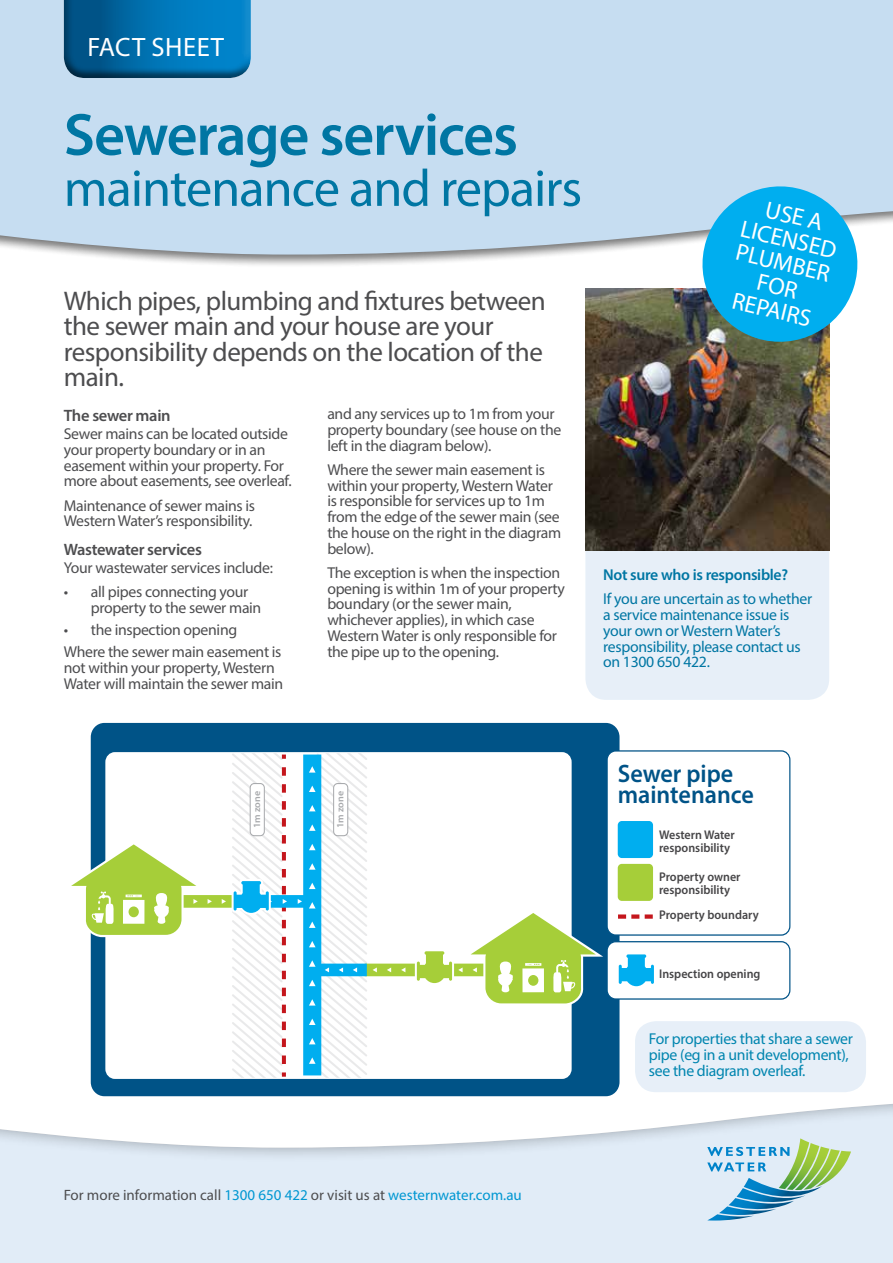
<style>
.page{position:relative;width:893px;height:1263px;background:#fff}
.page>*{position:absolute;margin:0;border:0;box-sizing:border-box;transform-origin:0 0}
.t1{font:600 60px "Myriad Pro";letter-spacing:-.02em;color:#0076a3}
.t2{font:52.5px "Myriad Pro";letter-spacing:-.02em;color:#0076a3}
.t3{font:27px/25.5px "Myriad Pro";letter-spacing:-.02em;color:#4d4d4f}
.t4{font:26.7px "Myriad Pro";letter-spacing:.02em;color:#fff}
.t5{font:600 25.35px/21.6px "Myriad Pro";color:#005387;scale:.95 1}
.t6{font:24px/48px "Myriad Pro";color:#fff;text-align:center}
.t7{font:600 16.5px "Myriad Pro";letter-spacing:-.02em;color:#4d4d4f}
.t8{font:15.75px/15.8px "Myriad Pro";letter-spacing:-.02em;color:#4d4d4f}
.t9{font:15.75px/15.8px "Myriad Pro";letter-spacing:-.02em;color:#0076a3}
.t10{font:15.75px/15.8px "Myriad Pro";letter-spacing:-.02em;color:#0085af}
.t11{font:600 15.75px "Myriad Pro";letter-spacing:-.02em;color:#0076a3}
.t12{font:15px "Myriad Pro";color:#4d4d4f}
.t13{font:600 12.6px/13.4px "Myriad Pro";color:#464547;scale:.95 1}
.t14{font:600 9.6px "Myriad Pro";color:#a7a9ac;scale:1.05 1}
.s1{color:#0097d2}
</style>
<div class="page">
<div style="left:0;top:1100px;width:893px;height:163px;background:#000;opacity:.35"></div>
<svg style="left:707px;top:1138px;width:144px;height:82px;background:#add1d0"></svg>
<div style="left:0;top:0;width:893px;height:268px;background:#000;opacity:.33"></div>
<div style="left:0;top:0;width:893px;height:255px;background:#c6ddf1"></div>
<div style="left:585px;top:529px;width:244px;height:171px;background:#e1ecf7;border-radius:21px"></div>
<img style="left:585px;top:288px;width:244px;height:263px">
<div style="left:62px;top:0;width:191px;height:79px;background:#4d4d4f;opacity:.75"></div>
<svg style="left:693px;top:177px;width:174px;height:174px;background:#45b5df"></svg>
<div style="left:91px;top:723px;width:528px;height:373px;background:#005387;border-radius:14px"></div>
<div style="left:106px;top:753px;width:465px;height:325px;background:#fff;border-radius:9px"></div>
<div style="left:105px;top:752px;width:467px;height:327px;border:2px solid #fff;border-radius:9px"></div>
<div style="left:607px;top:751px;width:183px;height:184px;background:#fff;border-radius:9px"></div>
<div style="left:606px;top:750px;width:184px;height:186px;border:1px solid #005387;border-radius:9px"></div>
<div style="left:178px;top:895px;width:87px;height:12px;background:#a6ce39"></div>
<svg style="left:222px;top:899px;width:4px;height:5px"></svg>
<svg style="left:71px;top:842px;width:141px;height:95px"></svg>
<div style="left:303px;top:754px;width:18px;height:321px;background:#00aeef"></div>
<div style="left:243px;top:895px;width:73px;height:12px;background:#00aeef"></div>
<svg style="left:298px;top:899px;width:4px;height:5px"></svg>
<div style="left:365px;top:964px;width:121px;height:12px;background:#a6ce39"></div>
<svg style="left:401px;top:968px;width:4px;height:4px"></svg>
<svg style="left:387px;top:967px;width:4px;height:5px"></svg>
<svg style="left:373px;top:967px;width:4px;height:5px"></svg>
<svg style="left:309px;top:753px;width:58px;height:325px"></svg>
<div style="left:618px;top:821px;width:35px;height:37px;background:#00aeef;border-radius:4px"></div>
<div style="left:618px;top:864px;width:35px;height:37px;background:#a6ce39;border-radius:4px"></div>
<div style="left:607px;top:942px;width:183px;height:57px;background:#fff;border-radius:9px"></div>
<div style="left:606px;top:941px;width:184px;height:59px;border:1px solid #005387;border-radius:9px"></div>
<svg style="left:618px;top:954px;width:36px;height:33px"></svg>
<svg style="left:415px;top:910px;width:188px;height:96px"></svg>
<svg style="left:232px;top:753px;width:55px;height:325px"></svg>
<div style="left:334px;top:783px;width:14px;height:53px;background:#fff;border-radius:4px"></div>
<div style="left:333px;top:783px;width:15px;height:53px;border:1px solid #a7a9ac;border-radius:4px"></div>
<div style="left:250px;top:783px;width:14px;height:53px;background:#fff;border-radius:4px"></div>
<div style="left:250px;top:783px;width:15px;height:53px;border:1px solid #a7a9ac;border-radius:4px"></div>
<div style="left:645px;top:914px;width:8px;height:5px;background:#c4161c"></div>
<div style="left:631px;top:914px;width:8px;height:5px;background:#c4161c"></div>
<div style="left:618px;top:914px;width:8px;height:5px;background:#c4161c"></div>
<div style="left:635px;top:1021px;width:231px;height:71px;background:#e1ecf7;border-radius:21px"></div>
<h3 class="t4" style="left:87px;top:31px;width:138px">FACT SHEET</h3>
<h1 class="t1" style="left:64px;top:97px;width:456px">Sewerage services</h1>
<h2 class="t2" style="left:64px;top:156px;width:520px">maintenance and repairs</h2>
<h3 class="t6" style="left:753px;top:181px;width:97px;rotate:13deg">use a plumber</h3>
<h3 class="t6" style="left:746px;top:204px;width:100px;rotate:13deg">lice nse d for</h3>
<h3 class="t3" style="left:64px;top:288px;width:484px">Which pipes, plumbing and fixtures between the sewer main and your house are your responsibility depends on the location of the main.</h3>
<p class="t7" style="left:64px;top:405px;width:108px">The sewer main</p>
<p class="t8" style="left:64px;top:426px;width:229px">Sewer mains can be located outside your property boundary or in an easement within your property. For more about easements, see overleaf.</p>
<p class="t8" style="left:64px;top:497px;width:193px">Maintenance of sewer mains is<br>Western Water’s responsibility.</p>
<p class="t7" style="left:64px;top:539px;width:140px">Wastewater services</p>
<p class="t8" style="left:64px;top:559px;width:211px">Your wastewater services include:</p>
<p class="t8" style="left:91px;top:584px;width:172px;text-indent:-27px">• all pipes connecting your property to the sewer main</p>
<p class="t8" style="left:64px;top:618px;width:219px;line-height:22.2px">• the inspection opening<br>Where the sewer main easement is</p>
<p class="t8" style="left:64px;top:659px;width:221px">not within your property, Western<br>Water will maintain the sewer main</p>
<h3 class="t6" style="left:738px;top:276px;width:80px;rotate:13deg">repai rs</h3>
<p class="t8" style="left:327px;top:406px;width:236px">and any services up to 1m from your property boundary (see house on the left in the diagram below).</p>
<p class="t8" style="left:327px;top:461px;width:235px">Where the sewer main easement is within your property, Western Water is responsible for services up to 1m from the edge of the sewer main (see the house on the right in the diagram below).</p>
<p class="t8" style="left:327px;top:564px;width:239px">The exception is when the inspection opening is within 1m of your property boundary (or the sewer main, whichever applies), in which case Western Water is only responsible for the pipe up to the opening.</p>
<p class="t11" style="left:603px;top:565px;width:186px">Not sure who is responsible?</p>
<p class="t9" style="left:603px;top:591px;width:211px">If you are uncertain as to whether a service maintenance issue is your own or Western Water’s responsibility, please contact us on 1300 650 422.</p>
<p class="t14" style="left:251px;top:828px;width:37px;rotate:-90deg">1m zone</p>
<p class="t14" style="left:334px;top:828px;width:37px;rotate:-90deg">1m zone</p>
<p class="t12" style="left:64px;top:1185px;width:460px">For more information call <span class="s1">1300 650 422</span> or visit us at <span class="s1">westernwater.com.au</span></p>
<h3 class="t5" style="left:618px;top:762px;width:145px">Sewer pipe maintenance</h3>
<p class="t13" style="left:659px;top:827px;width:81px">Western Water responsibility</p>
<p class="t13" style="left:659px;top:870px;width:87px">Property owner responsibility</p>
<p class="t13" style="left:659px;top:908px;width:106px">Property boundary</p>
<p class="t13" style="left:659px;top:967px;width:108px">Inspection opening</p>
<p class="t10" style="left:649px;top:1031px;width:205px">For properties that share a sewer pipe (eg in a unit development), see the diagram overleaf.</p>
</div>
